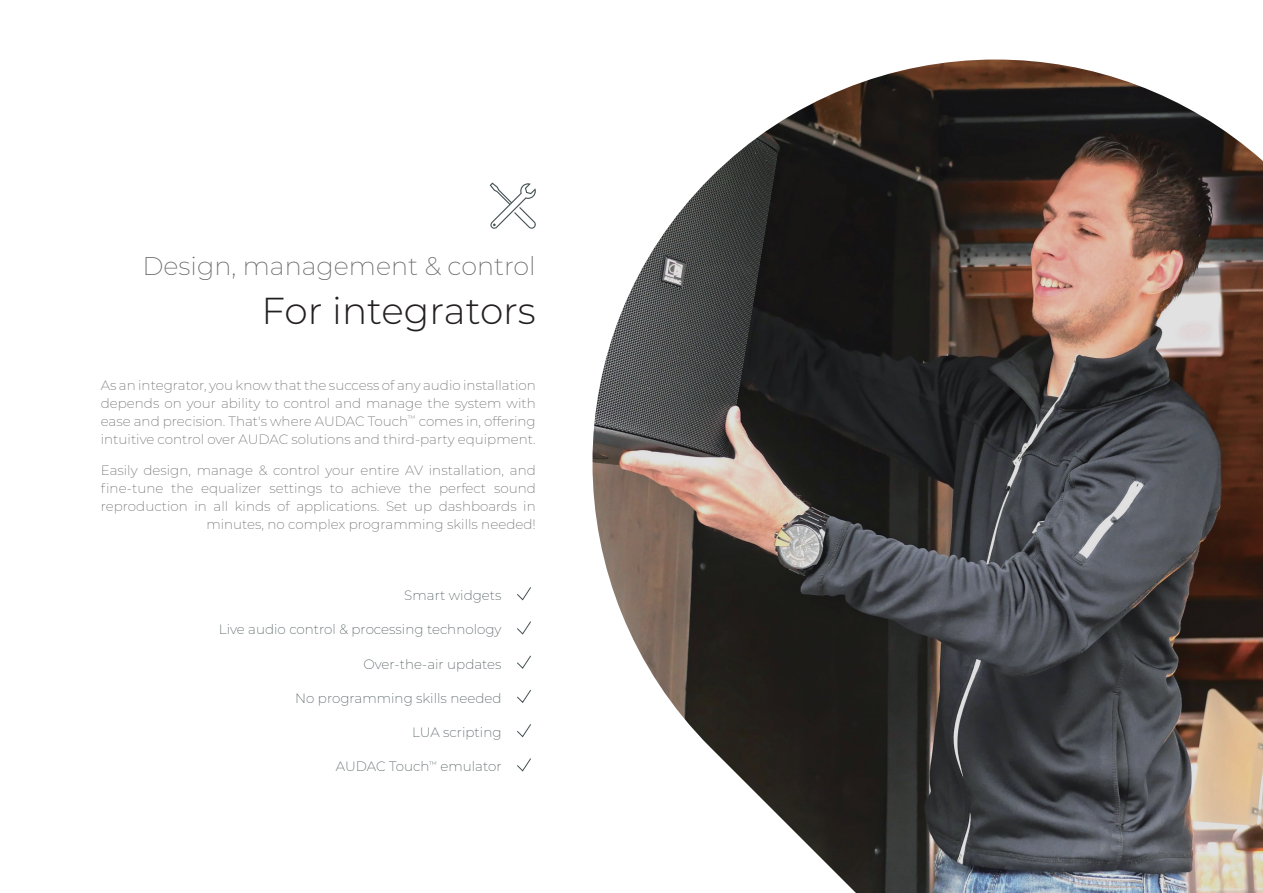
<style>
.page{position:relative;width:1263px;height:893px;background:#fff}
.page>*{position:absolute;margin:0;border:0;box-sizing:border-box;transform-origin:0 0}
.Serietitel{font:300 37.5px "Montserrat";color:#231f20}
.Artikelomschrijving{font:200 25.5px "Montserrat";color:#636366}
.Tekst{font:200 13.5px/18px "Montserrat";color:#636366;text-align:justify}
.Tekst-2{font:200 13.5px "Montserrat";color:#445154}
</style>
<div class="page">
<svg style="left:710px;top:59px;width:553px;height:834px;background:#6f6e6d"></svg>
<img style="left:592px;top:60px;width:671px;height:687px">
<svg style="left:517px;top:655px;width:14px;height:14px"></svg>
<svg style="left:517px;top:621px;width:14px;height:14px"></svg>
<svg style="left:517px;top:587px;width:14px;height:14px"></svg>
<svg style="left:517px;top:690px;width:14px;height:13px"></svg>
<svg style="left:517px;top:724px;width:14px;height:13px"></svg>
<svg style="left:517px;top:758px;width:14px;height:14px"></svg>
<svg style="left:490px;top:183px;width:46px;height:46px"></svg>
<p class="Artikelomschrijving" style="left:142px;top:248px;width:395px">Design, management &amp; control</p>
<p class="Serietitel" style="left:262px;top:285px;width:276px">For integrators</p>
<p class="Tekst" style="left:101px;top:376px;width:437px">As an integrator, you know that the success of any audio installation depends on your ability to control and manage the system with ease and precision. That's where AUDAC Touch<sup>™</sup> comes in, offering intuitive control over AUDAC solutions and third-party equipment.</p>
<p class="Tekst" style="left:101px;top:461px;width:436px;text-align:right">Easily design, manage &amp; control your entire AV installation, and fine-tune the equalizer settings to achieve the perfect sound reproduction in all kinds of applications. Set up dashboards in minutes, no complex programming skills needed!</p>
<p class="Tekst-2" style="left:404px;top:586px;width:99px">Smart widgets</p>
<p class="Tekst-2" style="left:219px;top:621px;width:284px">Live audio control &amp; processing technology</p>
<p class="Tekst-2" style="left:363px;top:655px;width:140px">Over-the-air updates</p>
<p class="Tekst-2" style="left:295px;top:689px;width:208px">No programming skills needed</p>
<p class="Tekst-2" style="left:412px;top:723px;width:91px">LUA scripting</p>
<p class="Tekst-2" style="left:336px;top:757px;width:167px">AUDAC Touch<sup>™</sup> emulator</p>
</div>
